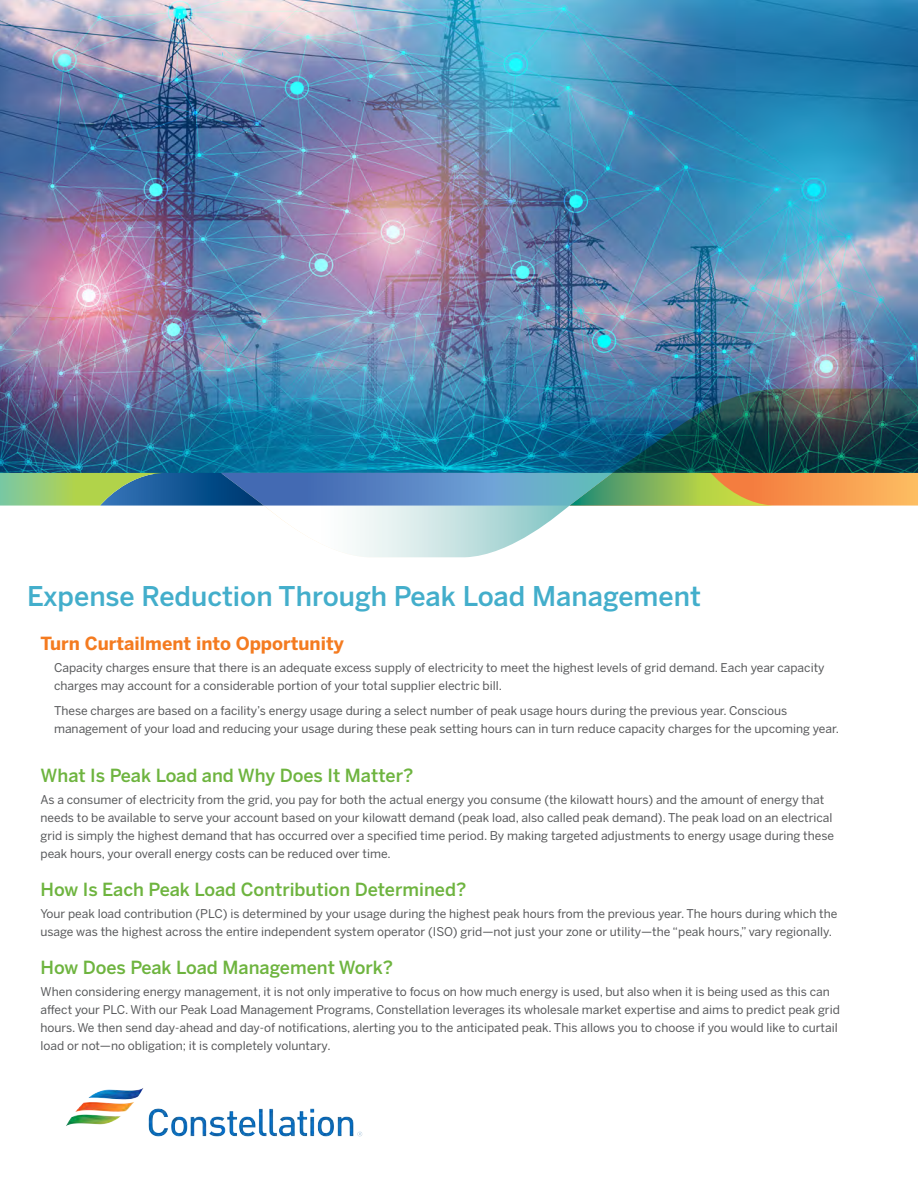
<style>
.page{position:relative;width:918px;height:1188px;background:#fff}
.page>*{position:absolute;margin:0;border:0;box-sizing:border-box;transform-origin:0 0}
.t1{font:500 27px "Benton Sans";color:#43aecb}
.t2{font:500 18px "Benton Sans";color:#6eb43f}
.t3{font:700 18px "Benton Sans";color:#f47b20}
.t4{font:12px/18px "Benton Sans";color:#58595b}
</style>
<div class="page">
<img style="left:0;top:0;width:918px;height:389px">
<img style="left:0;top:389px;width:918px;height:168px">
<img style="left:66px;top:1088px;width:297px;height:49px">
<h1 class="t1" style="left:27px;top:580px;width:675px">Expense Reduction Through Peak Load Management</h1>
<h2 class="t3" style="left:40px;top:632px;width:305px">Turn Curtailment into Opportunity</h2>
<p class="t4" style="left:54px;top:659px;width:772px">Capacity charges ensure that there is an adequate excess supply of electricity to meet the highest levels of grid demand. Each year capacity charges may account for a considerable portion of your total supplier electric bill.</p>
<p class="t4" style="left:54px;top:701px;width:787px">These charges are based on a facility’s energy usage during a select number of peak usage hours during the previous year. Conscious management of your load and reducing your usage during these peak setting hours can in turn reduce capacity charges for the upcoming year.</p>
<h2 class="t2" style="left:40px;top:765px;width:374px">What Is Peak Load and Why Does It Matter?</h2>
<p class="t4" style="left:40px;top:791px;width:795px">As a consumer of electricity from the grid, you pay for both the actual energy you consume (the kilowatt hours) and the amount of energy that needs to be available to serve your account based on your kilowatt demand (peak load, also called peak demand). The peak load on an electrical grid is simply the highest demand that has occurred over a specified time period. By making targeted adjustments to energy usage during these peak hours, your overall energy costs can be reduced over time.</p>
<h2 class="t2" style="left:40px;top:879px;width:427px">How Is Each Peak Load Contribution Determined?</h2>
<p class="t4" style="left:40px;top:905px;width:798px">Your peak load contribution (PLC) is determined by your usage during the highest peak hours from the previous year. The hours during which the usage was the highest across the entire independent system operator (ISO) grid—not just your zone or utility—the “peak hours,” vary regionally.</p>
<h2 class="t2" style="left:40px;top:956px;width:354px">How Does Peak Load Management Work?</h2>
<p class="t4" style="left:40px;top:982px;width:801px">When considering energy management, it is not only imperative to focus on how much energy is used, but also when it is being used as this can affect your PLC. With our Peak Load Management Programs, Constellation leverages its wholesale market expertise and aims to predict peak grid hours. We then send day-ahead and day-of notifications, alerting you to the anticipated peak. This allows you to choose if you would like to curtail load or not—no obligation; it is completely voluntary.</p>
</div>
